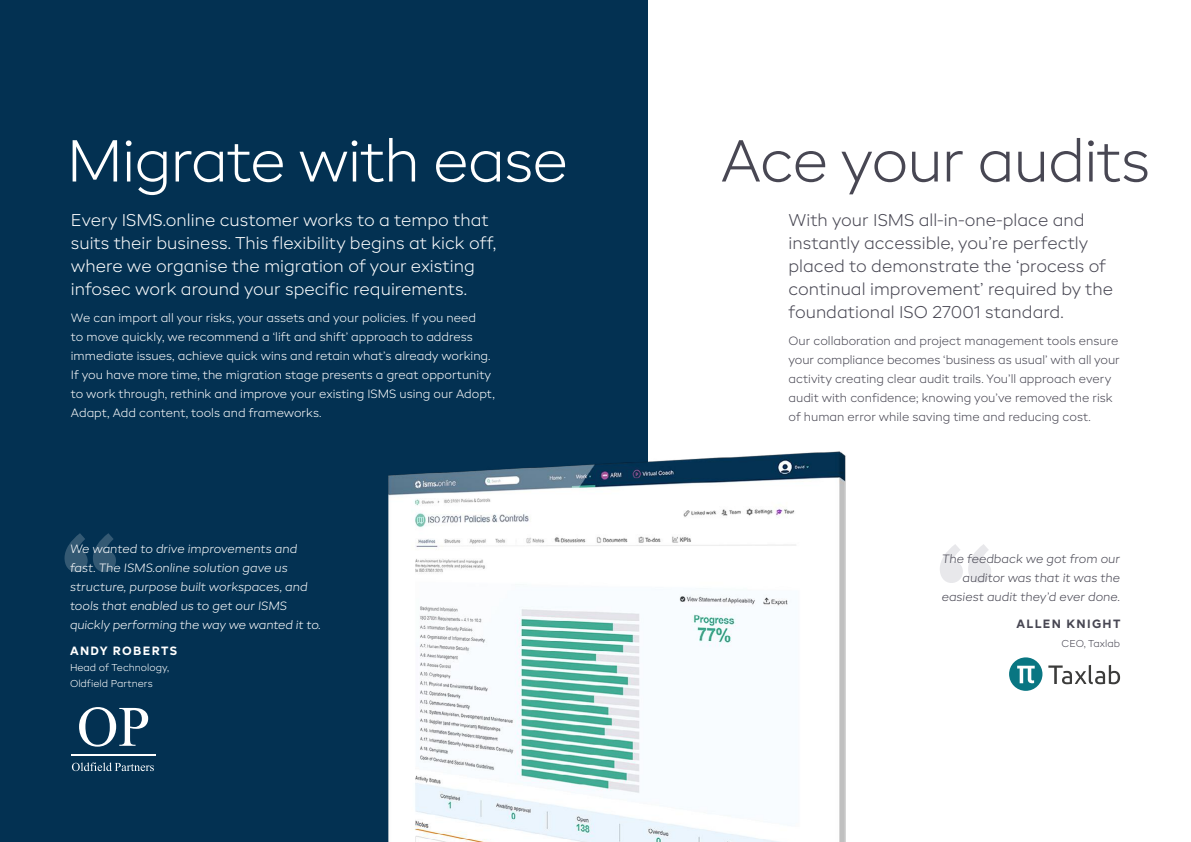
<style>
.page{position:relative;width:1191px;height:842px;background:#fff}
.page>*{position:absolute;margin:0;border:0;box-sizing:border-box;transform-origin:0 0}
.t1{font:300 59px "BR Candor";letter-spacing:-.02em;color:#fff}
.t2{font:300 59px "BR Candor";letter-spacing:-.02em;color:#484753}
.t3{font:300 17px/23px "BR Candor";color:#fff}
.t4{font:300 17px/23px "BR Candor";color:#484753}
.t5{font:300 12px/19px "BR Candor";color:#fff}
.t6{font:300 12px/19px "BR Candor";color:#484753}
.t7{font:italic 300 12px/19px "BR Candor";color:#fff}
.t8{font:italic 300 12px/19px "BR Candor";color:#484753;text-align:right}
.t9{font:700 12px "BR Candor";letter-spacing:.11em;color:#fff}
.t10{font:700 12px "BR Candor";letter-spacing:.11em;color:#484753}
.t11{font:300 10px/16px "BR Candor";color:#fff}
.t12{font:300 10px "BR Candor";color:#484753}
</style>
<div class="page">
<div style="left:0;top:0;width:647px;height:842px;background:#033152"></div>
<svg style="left:64px;top:533px;width:52px;height:39px"></svg>
<svg style="left:940px;top:544px;width:51px;height:39px"></svg>
<svg style="left:79px;top:707px;width:69px;height:40px"></svg>
<svg style="left:72px;top:762px;width:82px;height:9px"></svg>
<hr style="left:71px;top:754px;width:84px;height:2px;background:#fff">
<svg style="left:1048px;top:665px;width:72px;height:19px"></svg>
<svg style="left:1009px;top:657px;width:33px;height:34px"></svg>
<img style="left:388px;top:440px;width:458px;height:402px">
<h1 class="t1" style="left:67px;top:125px;width:503px">Migrate with ease</h1>
<h2 class="t3" style="left:71px;top:208px;width:427px">Every ISMS.online customer works to a tempo that suits their business. This flexibility begins at kick off, where we organise the migration of your existing infosec work around your specific requirements.</h2>
<p class="t5" style="left:71px;top:308px;width:425px">We can import all your risks, your assets and your policies. If you need<br>to move quickly, we recommend a ‘lift and shift’ approach to address immediate issues, achieve quick wins and retain what’s already working.<br>If you have more time, the migration stage presents a great opportunity to work through, rethink and improve your existing ISMS using our Adopt, Adapt, Add content, tools and frameworks.</p>
<p class="t7" style="left:70px;top:539px;width:252px">We wanted to drive improvements and fast. The ISMS.online solution gave us structure, purpose built workspaces, and tools that enabled us to get our ISMS quickly performing the way we wanted it to.</p>
<p class="t9" style="left:70px;top:643px;width:109px">ANDY ROBERTS</p>
<p class="t11" style="left:70px;top:659px;width:101px">Head of Technology,<br>Oldfield Partners</p>
<h1 class="t2" style="left:720px;top:125px;width:431px">Ace your audits</h1>
<h2 class="t4" style="left:788px;top:208px;width:326px">With your ISMS all-in-one-place and instantly accessible, you’re perfectly placed to demonstrate the ‘process of continual improvement’ required by the foundational ISO 27001 standard.</h2>
<p class="t6" style="left:788px;top:331px;width:333px">Our collaboration and project management tools ensure your compliance becomes ‘business as usual’ with all your activity creating clear audit trails. You’ll approach every audit with confidence; knowing you’ve removed the risk of human error while saving time and reducing cost.</p>
<p class="t8" style="left:941px;top:549px;width:180px">The feedback we got from our auditor was that it was the easiest audit they’d ever done.</p>
<p class="t10" style="left:1016px;top:616px;width:105px">ALLEN KNIGHT</p>
<p class="t12" style="left:1061px;top:637px;width:60px">CEO, Taxlab</p>
</div>
